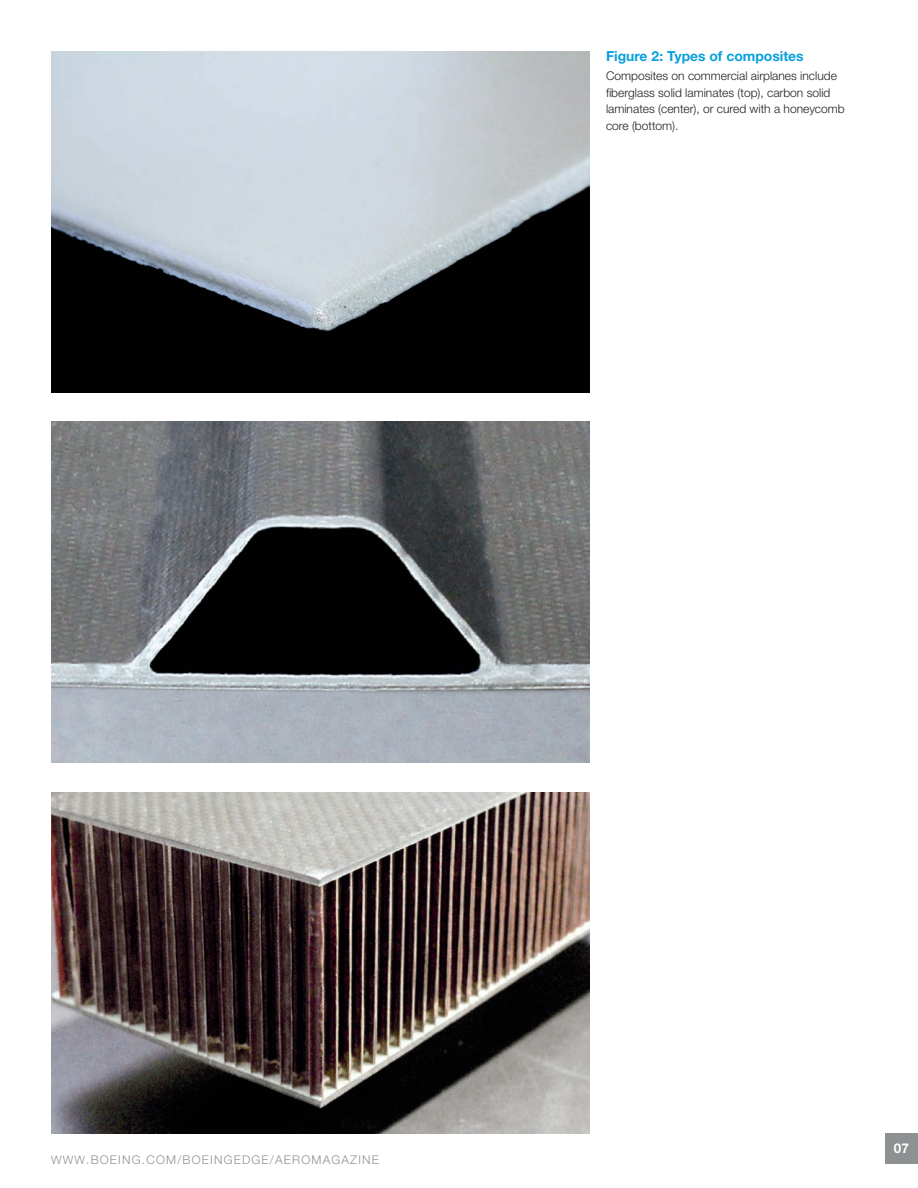
<style>
.page{position:relative;width:918px;height:1188px;background:#fff}
.page>*{position:absolute;margin:0;border:0;box-sizing:border-box;transform-origin:0 0}
.t1{font:700 13.8px "Helvetica Neue LT Std";color:#08a0dc}
.t2{font:700 13.5px "Helvetica Neue LT Std";color:#fff}
.t3{font:300 12px/16.5px "Helvetica Neue LT Std";color:#231f20}
.t4{font:300 12px "Helvetica Neue LT Std";letter-spacing:.1em;color:#8e9192}
.s1{font-size:11.7px}
</style>
<div class="page">
<div style="left:885px;top:1133px;width:33px;height:30px;background:#8e9192"></div>
<img style="left:51px;top:51px;width:539px;height:341px">
<img style="left:51px;top:792px;width:539px;height:341px">
<img style="left:51px;top:422px;width:539px;height:341px">
<p class="t1" style="left:606px;top:47px;width:199px">Figure 2: Types of composites</p>
<p class="t3" style="left:606px;top:67px;width:240px">Composites on commercial airplanes include fiberglass solid laminates (top), carbon solid laminates (center), or cured with a honeycomb core (bottom).</p>
<p class="t4" style="left:51px;top:1152px;width:330px"><span class="s1">WWW</span>.BOEING.COM/BOEINGEDGE/AEROMAGAZINE</p>
<p class="t2" style="left:894px;top:1140px;width:17px">07</p>
</div>
